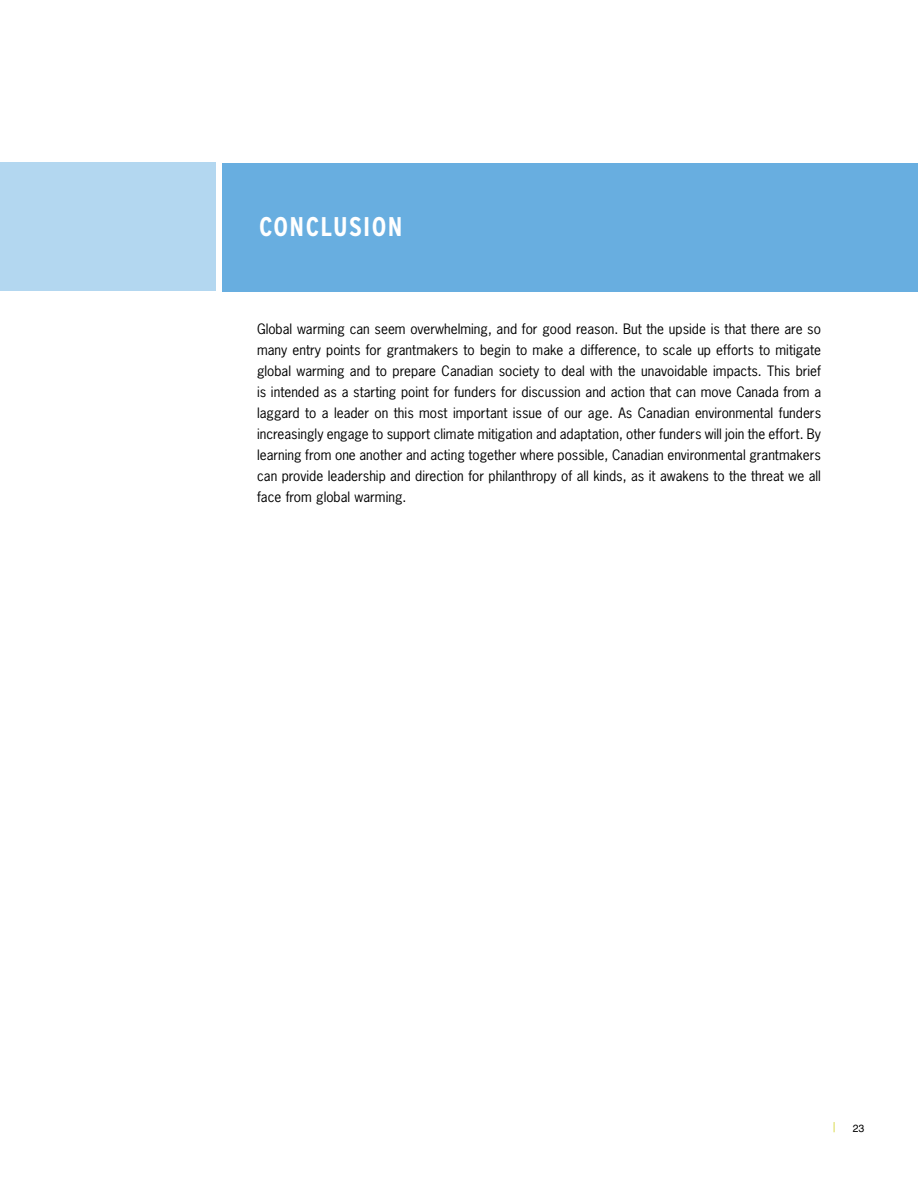
<style>
.page{position:relative;width:918px;height:1188px;background:#fff}
.page>*{position:absolute;margin:0;border:0;box-sizing:border-box;transform-origin:0 0}
.t1{font:700 condensed 27px "Interstate";color:#fff}
.t2{font:13.5px/21px "News Gothic";color:#000;text-align:justify}
.t3{font:10.5px "Helvetica";color:#000}
.s1{font-size:13.5px;color:#dbdb55}
</style>
<div class="page">
<div style="left:0;top:162px;width:216px;height:129px;background:#b3d7f0"></div>
<div style="left:222px;top:163px;width:696px;height:129px;background:#68aee0"></div>
<h1 class="t1" style="left:259px;top:212px;width:30px">CONCL</h1>
<h1 class="t1" style="left:333px;top:212px;width:30px">USION</h1>
<p class="t2" style="left:257px;top:318px;width:566px">Global warming can seem overwhelming, and for good reason. But the upside is that there are so many entry points for grantmakers to begin to make a difference, to scale up efforts to mitigate global warming and to prepare Canadian society to deal with the unavoidable impacts. This brief is intended as a starting point for funders for discussion and action that can move Canada from a laggard to a leader on this most important issue of our age. As Canadian environmental funders increasingly engage to support climate mitigation and adaptation, other funders will join the effort. By learning from one another and acting together where possible, Canadian environmental grantmakers can provide leadership and direction for philanthropy of all kinds, as it awakens to the threat we all face from global warming.</p>
<p class="t3" style="left:833px;top:1123px;width:27px"><span class="s1">|</span> 23</p>
</div>
